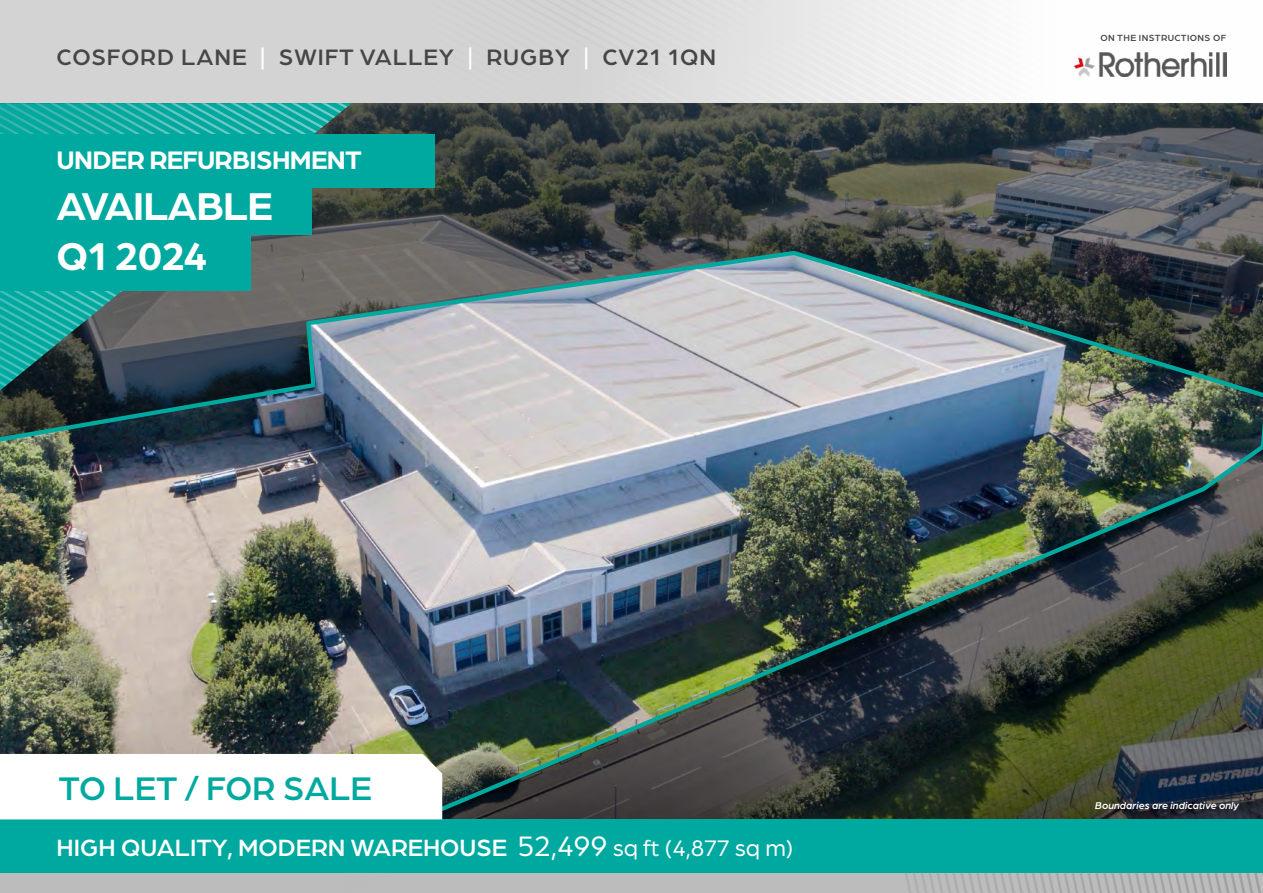
<style>
.page{position:relative;width:1263px;height:893px;background:#fff}
.page>*{position:absolute;margin:0;border:0;box-sizing:border-box;transform-origin:0 0}
.t1{font:700 41.25px/50.2px "Arboria";letter-spacing:-.025em;color:#fff}
.t2{font:500 34.8px "Arboria";color:#00a99f}
.t3{font:700 27px "Arboria";letter-spacing:-.025em;color:#fff}
.t4{font:500 25.05px "Arboria";color:#fff}
.t5{font:500 23.85px "Arboria";letter-spacing:.04em;color:#464547}
.t6{font:italic 500 10.5px "Arboria";color:#fff}
.t7{font:500 9.45px "Arboria";letter-spacing:.04em;color:#464547}
.s1{color:#fff}
.s2{font-weight:400;font-size:30px}
.s3{font-weight:400;font-size:24px}
</style>
<div class="page">
<img style="left:0;top:0;width:1263px;height:893px">
<img style="left:1074px;top:53px;width:153px;height:24px">
<p class="t5" style="left:57px;top:41px;width:661px">COSFORD LANE <span class="s1">|</span> SWIFT VALLEY <span class="s1">|</span> RUGBY <span class="s1">|</span> CV21 1QN</p>
<p class="t3" style="left:57px;top:142px;width:307px">UNDER REFURBISHMENT</p>
<h1 class="t1" style="left:57px;top:178px;width:217px">AVAILABLE<br>Q1 2024</h1>
<h2 class="t2" style="left:58px;top:765px;width:315px">TO LET / FOR SALE</h2>
<p class="t4" style="left:57px;top:831px;width:738px">HIGH QUALITY, MODERN WAREHOUSE <span class="s2">52,499</span> <span class="s3">sq ft (4,877 sq m)</span></p>
<p class="t7" style="left:1100px;top:32px;width:127px">ON THE INSTRUCTIONS OF</p>
<p class="t6" style="left:1095px;top:798px;width:146px">Boundaries are indicative only</p>
</div>
